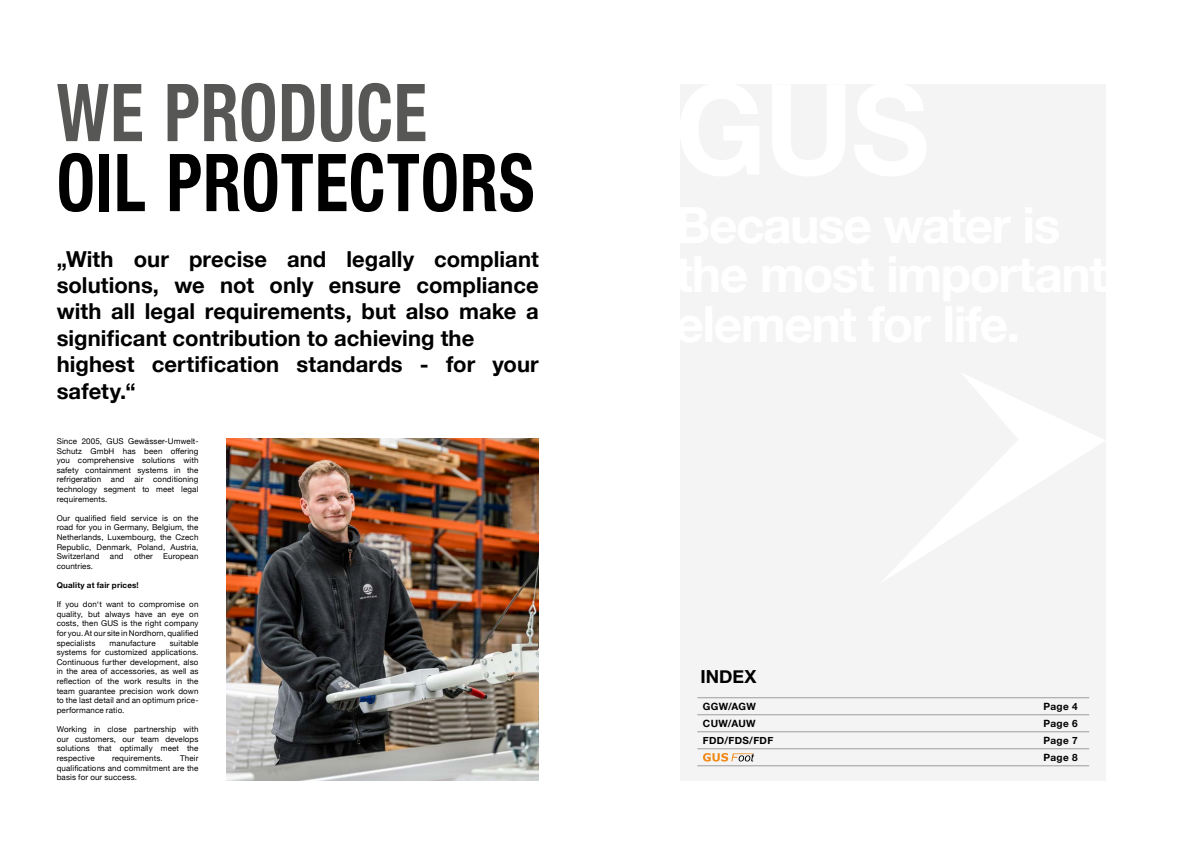
<style>
.page{position:relative;width:1191px;height:842px;background:#fff}
.page>*{position:absolute;margin:0;border:0;box-sizing:border-box;transform-origin:0 0}
.t1{font:700 condensed 80px "Helvetica Neue";letter-spacing:.01em;color:#000;scale:.86 1}
.t2{font:700 condensed 80px "Helvetica Neue";letter-spacing:.01em;color:#575756;scale:.86 1}
.t3{font:700 22px/26.4px "Helvetica Neue";letter-spacing:.005em;color:#000}
.t4{font:700 18px "Helvetica Neue";color:#000}
.t5{font:700 10px/17px "Helvetica Neue";letter-spacing:.035em;color:#000}
.t6{font:8px/9.6px "Helvetica Neue";letter-spacing:.015em;color:#000;text-align:justify}
.t7{font:700 8px "Helvetica Neue";letter-spacing:.025em;color:#000}
</style>
<div class="page">
<div style="left:680px;top:84px;width:426px;height:696px;background:#f4f4f4"></div>
<hr style="left:697px;top:698px;width:341px;height:1px;background:#9d9d9c">
<hr style="left:1038px;top:698px;width:51px;height:1px;background:#9d9d9c">
<hr style="left:697px;top:715px;width:341px;height:1px;background:#9d9d9c">
<hr style="left:1038px;top:715px;width:51px;height:1px;background:#9d9d9c">
<hr style="left:697px;top:732px;width:341px;height:1px;background:#9d9d9c">
<hr style="left:1038px;top:732px;width:51px;height:1px;background:#9d9d9c">
<hr style="left:697px;top:749px;width:341px;height:1px;background:#9d9d9c">
<hr style="left:1038px;top:749px;width:51px;height:1px;background:#9d9d9c">
<hr style="left:697px;top:766px;width:341px;height:1px;background:#9d9d9c">
<hr style="left:1038px;top:766px;width:51px;height:1px;background:#9d9d9c">
<svg style="left:703px;top:753px;width:51px;height:8px"></svg>
<svg style="left:883px;top:374px;width:222px;height:207px"></svg>
<img style="left:227px;top:438px;width:312px;height:342px">
<h1 class="t2" style="left:57px;top:46px;width:432px">WE PRODUCE</h1>
<h1 class="t1" style="left:57px;top:116px;width:557px">OIL PROTECTORS</h1>
<h2 class="t3" style="left:57px;top:246px;width:483px">„With our precise and legally compliant solutions, we not only ensure compliance with all legal requirements, but also make a significant contribution to achieving the highest certification standards - for your safety.“</h2>
<p class="t6" style="left:57px;top:437px;width:143px">Since 2005, GUS Gewässer-Umwelt-Schutz GmbH has been offering you comprehensive solutions with safety containment systems in the refrigeration and air conditioning technology segment to meet legal requirements.</p>
<p class="t6" style="left:57px;top:514px;width:143px">Our qualified field service is on the road for you in Germany, Belgium, the Netherlands, Luxembourg, the Czech Republic, Denmark, Poland, Austria, Switzerland</p>
<p class="t6" style="left:110px;top:552px;width:15px">and</p>
<p class="t6" style="left:134px;top:552px;width:20px">other</p>
<p class="t6" style="left:163px;top:552px;width:37px">European</p>
<p class="t6" style="left:57px;top:562px;width:38px">countries.</p>
<p class="t7" style="left:57px;top:579px;width:84px">Quality at fair prices!</p>
<p class="t6" style="left:57px;top:600px;width:143px">If you don‘t want to compromise on quality, but always have an eye on costs, then GUS is the right company for you. At our site in Nordhorn, qualified specialists</p>
<p class="t6" style="left:110px;top:638px;width:48px">manufacture</p>
<p class="t6" style="left:57px;top:638px;width:143px;text-indent:113px">suitable systems for customized applications.<br>Continuous further development, also in the area of accessories, as well as reflection of the work results in the team guarantee precision work down to the last detail and an optimum price&shy;performance ratio.</p>
<p class="t6" style="left:57px;top:725px;width:143px">Working in close partnership with our customers, our team develops solutions that optimally meet the respective</p>
<p class="t6" style="left:57px;top:754px;width:143px;text-indent:123px">Their qualifications and commitment are the basis for our success.</p>
<p class="t6" style="left:112px;top:754px;width:52px">requirements.</p>
<h3 class="t4" style="left:700px;top:663px;width:58px">INDEX</h3>
<p class="t5" style="left:703px;top:698px;width:54px">GGW/AGW</p>
<p class="t5" style="left:1043px;top:698px;width:36px">Page 4</p>
<p class="t5" style="left:703px;top:715px;width:54px">CUW/AUW</p>
<p class="t5" style="left:1043px;top:715px;width:36px">Page 6</p>
<p class="t5" style="left:703px;top:732px;width:72px">FDD/FDS/FDF</p>
<p class="t5" style="left:1043px;top:732px;width:36px">Page 7<br>Page 8</p>
</div>
